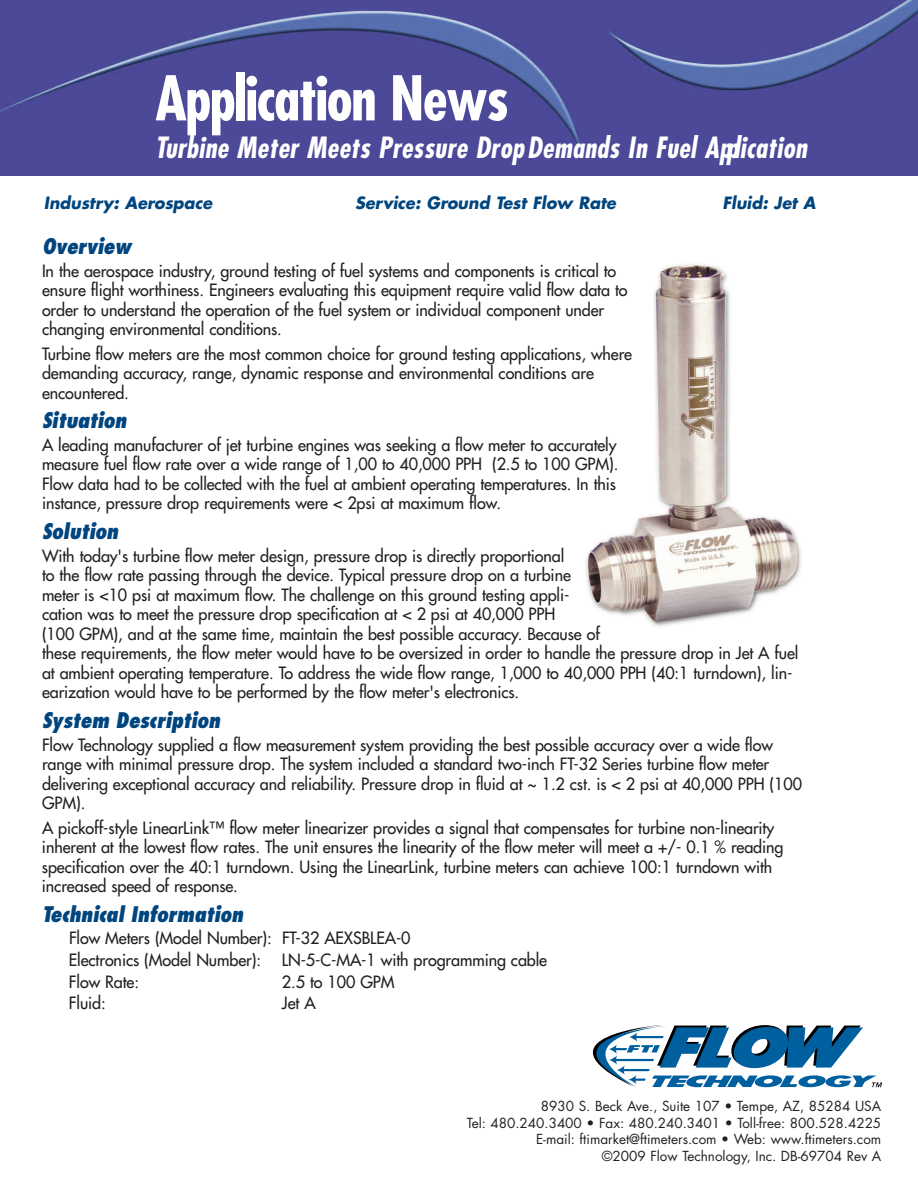
<style>
.page{position:relative;width:918px;height:1188px;background:#fff}
.page>*{position:absolute;margin:0;border:0;box-sizing:border-box;transform-origin:0 0}
.t1{font:700 condensed 60px "Futura";letter-spacing:-.025em;color:#fff}
.t2{font:italic 700 condensed 28.5px "Futura";letter-spacing:.015em;color:#fff}
.t3{font:italic 800 condensed 21px "Futura";letter-spacing:-.01em;color:#01457f}
.t4{font:16.5px/19.5px "Futura";letter-spacing:-.005em;color:#231f20}
.t5{font:italic 700 16.5px "Futura";color:#01457f}
.t6{font:13.5px/16.5px "Futura";color:#231f20;text-align:right}
</style>
<div class="page">
<img style="left:0;top:0;width:918px;height:176px">
<svg style="left:592px;top:1025px;width:290px;height:63px"></svg>
<img style="left:585px;top:264px;width:217px;height:363px">
<h1 class="t1" style="left:155px;top:72px;width:355px">Application News</h1>
<h2 class="t2" style="left:155px;top:135px;width:653px">Turbine Meter Meets Pressure DropDemands In Fuel Application</h2>
<p class="t5" style="left:44px;top:195px;width:170px">Industry: Aerospace</p>
<p class="t5" style="left:355px;top:195px;width:262px">Service: Ground Test Flow Rate</p>
<p class="t5" style="left:723px;top:195px;width:95px">Fluid: Jet A</p>
<p class="t3" style="left:42px;top:237px;width:91px">Overview</p>
<p class="t4" style="left:42px;top:262px;width:587px">In the aerospace industry, ground testing of fuel systems and components is critical to ensure flight worthiness. Engineers evaluating this equipment require valid flow data to order to understand the operation of the fuel system or individual component under changing environmental conditions.</p>
<p class="t4" style="left:42px;top:345px;width:592px">Turbine flow meters are the most common choice for ground testing applications, where demanding accuracy, range, dynamic response and environmental conditions are encountered.</p>
<p class="t3" style="left:42px;top:411px;width:86px">Situation</p>
<p class="t4" style="left:42px;top:436px;width:578px">A leading manufacturer of jet turbine engines was seeking a flow meter to accurately measure fuel flow rate over a wide range of 1,00 to 40,000 PPH (2.5 to 100 GPM).<br>Flow data had to be collected with the fuel at ambient operating temperatures. In this instance, pressure drop requirements were &lt; 2psi at maximum flow.</p>
<p class="t3" style="left:42px;top:522px;width:78px">Solution</p>
<p class="t4" style="left:42px;top:547px;width:758px">With today's turbine flow meter design, pressure drop is directly proportional<br>to the flow rate passing through the device. Typical pressure drop on a turbine<br>meter is &lt;10 psi at maximum flow. The challenge on this ground testing appli-<br>cation was to meet the pressure drop specification at &lt; 2 psi at 40,000 PPH<br>(100 GPM), and at the same time, maintain the best possible accuracy. Because of<br>these requirements, the flow meter would have to be oversized in order to handle the pressure drop in Jet A fuel at ambient operating temperature. To address the wide flow range, 1,000 to 40,000 PPH (40:1 turndown), lin&shy;earization would have to be performed by the flow meter's electronics.</p>
<p class="t3" style="left:42px;top:711px;width:180px">System Description</p>
<p class="t4" style="left:42px;top:736px;width:762px">Flow Technology supplied a flow measurement system providing the best possible accuracy over a wide flow range with minimal pressure drop. The system included a standard two-inch FT-32 Series turbine flow meter delivering exceptional accuracy and reliability. Pressure drop in fluid at ~ 1.2 cst. is &lt; 2 psi at 40,000 PPH (100<br>GPM).</p>
<p class="t4" style="left:42px;top:819px;width:743px">A pickoff-style LinearLink™ flow meter linearizer provides a signal that compensates for turbine non-linearity inherent at the lowest flow rates. The unit ensures the linearity of the flow meter will meet a +/- 0.1 % reading specification over the 40:1 turndown. Using the LinearLink, turbine meters can achieve 100:1 turndown with increased speed of response.</p>
<p class="t3" style="left:42px;top:905px;width:203px">Technical Information</p>
<p class="t4" style="left:69px;top:929px;width:343px;line-height:21.6px">Flow Meters (Model Number): FT-32 AEXSBLEA-0<br>Electronics (Model Number):</p>
<p class="t4" style="left:282px;top:951px;width:267px">LN-5-C-MA-1 with programming cable</p>
<p class="t4" style="left:69px;top:973px;width:72px">Flow Rate:</p>
<p class="t4" style="left:282px;top:973px;width:114px">2.5 to 100 GPM</p>
<p class="t4" style="left:69px;top:995px;width:38px">Fluid:</p>
<p class="t4" style="left:282px;top:995px;width:35px">Jet A</p>
<p class="t6" style="left:467px;top:1099px;width:416px">8930 S. Beck Ave., Suite 107 • Tempe, AZ, 85284 USA<br>Tel: 480.240.3400 • Fax: 480.240.3401 • Toll-free: 800.528.4225<br>E-mail: ftimarket@ftimeters.com • Web: www.ftimeters.com<br>©2009 Flow Technology, Inc. DB-69704 Rev A</p>
</div>
